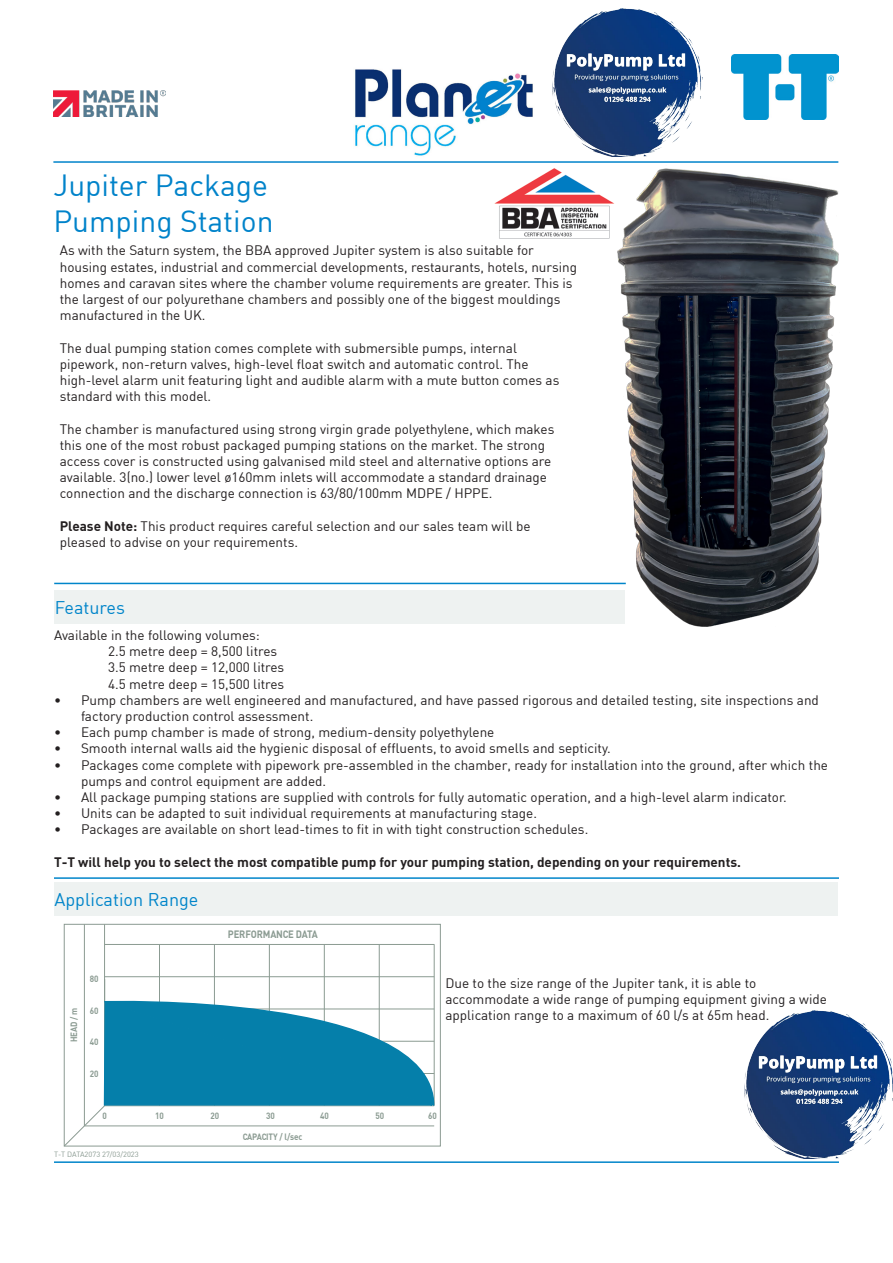
<style>
.page{position:relative;width:893px;height:1263px;background:#fff}
.page>*{position:absolute;margin:0;border:0;box-sizing:border-box;transform-origin:0 0}
.t1{font:30px/36px "DIN";color:#0083ca}
.t2{font:18px "DIN";color:#0085ca}
.t3{font:13.5px/16.2px "DIN";color:#231f20}
.t4{font:700 13.5px "DIN";color:#231f20}
.t5{font:700 10.5px "DIN";letter-spacing:-.01em;color:#8b9b92;scale:.9 1}
.t6{font:700 9px "DIN";letter-spacing:-.01em;color:#8b9b92;scale:.9 1}
.t7{font:7.5px "DIN";color:#8b9b92}
.s1{font-weight:700}
</style>
<div class="page">
<img style="left:618px;top:168px;width:221px;height:459px">
<img style="left:732px;top:54px;width:106px;height:65px">
<img style="left:355px;top:69px;width:178px;height:87px">
<hr style="left:53px;top:161px;width:785px;height:2px;background:#0083ca">
<hr style="left:54px;top:583px;width:572px;height:1px;background:#0085ca">
<div style="left:55px;top:591px;width:570px;height:33px;background:#eef2f1"></div>
<hr style="left:54px;top:877px;width:785px;height:2px;background:#0085ca">
<hr style="left:54px;top:1161px;width:785px;height:2px;background:#0085ca">
<img style="left:53px;top:90px;width:113px;height:26px">
<svg style="left:64px;top:924px;width:371px;height:239px"></svg>
<div style="left:54px;top:882px;width:784px;height:33px;background:#eef2f1"></div>
<img style="left:494px;top:168px;width:120px;height:71px">
<img style="left:553px;top:9px;width:150px;height:148px">
<img style="left:744px;top:1010px;width:149px;height:148px">
<h1 class="t1" style="left:53px;top:167px;width:222px">Jupiter Package<br>Pumping Station</h1>
<p class="t3" style="left:60px;top:242px;width:519px">As with the Saturn system, the BBA approved Jupiter system is also suitable for housing estates, industrial and commercial developments, restaurants, hotels, nursing homes and caravan sites where the chamber volume requirements are greater. This is the largest of our polyurethane chambers and possibly one of the biggest mouldings manufactured in the UK.</p>
<p class="t3" style="left:60px;top:339px;width:501px">The dual pumping station comes complete with submersible pumps, internal pipework, non-return valves, high-level float switch and automatic control. The high-level alarm unit featuring light and audible alarm with a mute button comes as standard with this model.</p>
<p class="t3" style="left:60px;top:420px;width:496px">The chamber is manufactured using strong virgin grade polyethylene, which makes this one of the most robust packaged pumping stations on the market. The strong access cover is constructed using galvanised mild steel and alternative options are available. 3(no.) lower level ø160mm inlets will accommodate a standard drainage connection and the discharge connection is 63/80/100mm MDPE / HPPE.</p>
<p class="t3" style="left:60px;top:517px;width:472px"><span class="s1">Please Note:</span> This product requires careful selection and our sales team will be pleased to advise on your requirements.</p>
<h2 class="t2" style="left:55px;top:596px;width:72px">Features</h2>
<p class="t3" style="left:108px;top:627px;width:178px;text-indent:-54px">Available in the following volumes:<br>2.5 metre deep = 8,500 litres<br>3.5 metre deep = 12,000 litres<br>4.5 metre deep = 15,500 litres</p>
<p class="t3" style="left:81px;top:692px;width:739px;text-indent:-27px">• Pump chambers are well engineered and manufactured, and have passed rigorous and detailed testing, site inspections and factory production control assessment.</p>
<p class="t3" style="left:54px;top:724px;width:442px">• Each pump chamber is made of strong, medium-density polyethylene</p>
<p class="t3" style="left:54px;top:740px;width:558px">• Smooth internal walls aid the hygienic disposal of effluents, to avoid smells and septicity.</p>
<p class="t3" style="left:81px;top:756px;width:749px;text-indent:-27px">• Packages come complete with pipework pre-assembled in the chamber, ready for installation into the ground, after which the pumps and control equipment are added.</p>
<p class="t3" style="left:54px;top:789px;width:734px">• All package pumping stations are supplied with controls for fully automatic operation, and a high-level alarm indicator.</p>
<p class="t3" style="left:54px;top:805px;width:485px">• Units can be adapted to suit individual requirements at manufacturing stage.</p>
<p class="t3" style="left:54px;top:821px;width:536px">• Packages are available on short lead-times to fit in with tight construction schedules.</p>
<p class="t4" style="left:54px;top:853px;width:688px">T-T will help you to select the most compatible pump for your pumping station, depending on your requirements.</p>
<h2 class="t2" style="left:54px;top:888px;width:145px">Application Range</h2>
<p class="t5" style="left:228px;top:927px;width:102px">PERFORMANCE DATA</p>
<p class="t6" style="left:68px;top:1042px;width:40px;rotate:-90deg">HEAD / m</p>
<p class="t6" style="left:90px;top:973px;width:11px">80</p>
<p class="t6" style="left:90px;top:1004px;width:11px">60</p>
<p class="t6" style="left:90px;top:1036px;width:11px">40</p>
<p class="t6" style="left:90px;top:1067px;width:11px">20</p>
<p class="t3" style="left:445px;top:975px;width:383px">Due to the size range of the Jupiter tank, it is able to accommodate a wide range of pumping equipment giving a wide application range to a maximum of 60 l/s at 65m head.</p>
<p class="t6" style="left:102px;top:1110px;width:6px">0</p>
<p class="t6" style="left:155px;top:1110px;width:11px">10</p>
<p class="t6" style="left:211px;top:1110px;width:11px">20</p>
<p class="t6" style="left:266px;top:1110px;width:11px">30</p>
<p class="t6" style="left:320px;top:1110px;width:11px">40</p>
<p class="t6" style="left:376px;top:1110px;width:11px">50</p>
<p class="t6" style="left:428px;top:1110px;width:11px">60</p>
<p class="t7" style="left:54px;top:1149px;width:86px">T-T DATA2073 27/03/2023</p>
<p class="t6" style="left:243px;top:1130px;width:68px">CAPACITY / l/sec</p>
</div>
